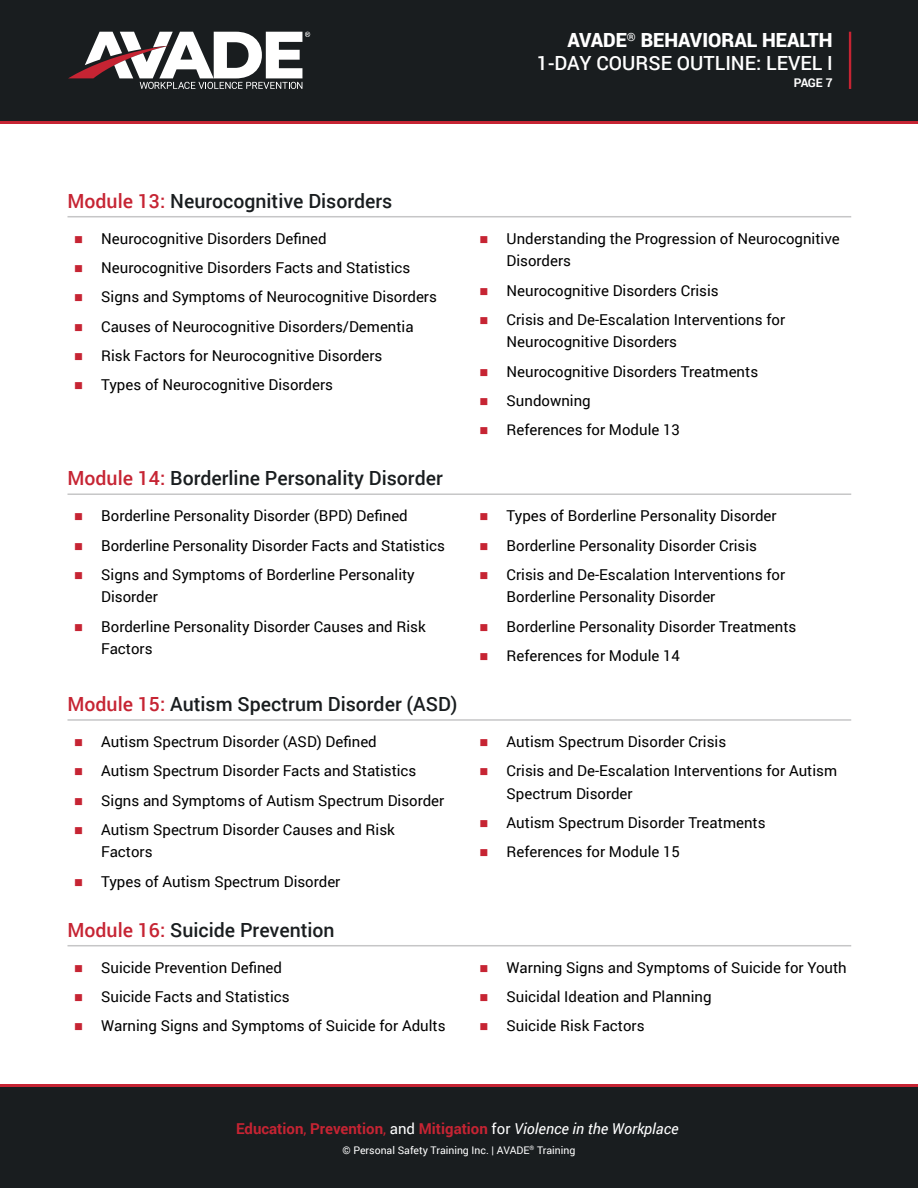
<style>
.page{position:relative;width:918px;height:1188px;background:#fff}
.page>*{position:absolute;margin:0;border:0;box-sizing:border-box;transform-origin:0 0}
.t1{font:500 19.5px "Roboto";color:#191d1f}
.t2{font:500 19.5px/22.5px "Roboto";color:#fff;text-align:right}
.t3{font:15px/22.5px "Roboto";color:#000}
.t4{font:700 15px "Roboto";color:#c62433}
.t5{font:700 12px "Roboto";color:#fff}
.t6{font:10.5px "Roboto";color:#fff}
.s1{font-weight:900}
.s2{color:#c62433}
.s3{font-weight:400}
.s4{font-weight:400;color:#fff}
.s5{font-weight:400;font-style:italic;color:#fff}
</style>
<div class="page">
<div style="left:0;top:10px;width:918px;height:114px;background:#c62433"></div>
<div style="left:0;top:0;width:918px;height:121px;background:#191d1f"></div>
<svg style="left:68px;top:32px;width:242px;height:57px"></svg>
<hr style="left:849px;top:32px;width:2px;height:57px;background:#c62433">
<div style="left:0;top:1084px;width:918px;height:62px;background:#c62433"></div>
<div style="left:0;top:1087px;width:918px;height:101px;background:#191d1f"></div>
<hr style="left:68px;top:216px;width:783px;height:1px;background:#c6c6c7">
<hr style="left:68px;top:493px;width:783px;height:2px;background:#c6c6c7">
<hr style="left:68px;top:719px;width:783px;height:2px;background:#c6c6c7">
<hr style="left:68px;top:945px;width:783px;height:1px;background:#c6c6c7">
<h1 class="t2" style="left:537px;top:28px;width:297px"><span class="s1">AVADE</span><sup>®</sup> <span class="s1">BEHAVIORAL HEALTH<br></span>1-DAY COURSE OUTLINE: LEVEL I</h1>
<p class="t5" style="left:794px;top:75px;width:40px">PAGE 7</p>
<h1 class="t1" style="left:68px;top:187px;width:326px"><span class="s2">Module 13:</span> Neurocognitive Disorders</h1>
<p class="t3" style="left:74px;top:227px;width:254px"><span class="s2">■</span> Neurocognitive Disorders Defined</p>
<p class="t3" style="left:74px;top:256px;width:338px"><span class="s2">■</span> Neurocognitive Disorders Facts and Statistics</p>
<p class="t3" style="left:74px;top:285px;width:364px"><span class="s2">■</span> Signs and Symptoms of Neurocognitive Disorders</p>
<p class="t3" style="left:74px;top:315px;width:341px"><span class="s2">■</span> Causes of Neurocognitive Disorders/Dementia</p>
<p class="t3" style="left:74px;top:344px;width:310px"><span class="s2">■</span> Risk Factors for Neurocognitive Disorders</p>
<p class="t3" style="left:74px;top:373px;width:260px"><span class="s2">■</span> Types of Neurocognitive Disorders</p>
<h1 class="t1" style="left:68px;top:465px;width:377px"><span class="s2">Module 14:</span> Borderline Personality Disorder</h1>
<p class="t3" style="left:74px;top:504px;width:335px"><span class="s2">■</span> Borderline Personality Disorder (BPD) Defined</p>
<p class="t3" style="left:74px;top:534px;width:372px"><span class="s2">■</span> Borderline Personality Disorder Facts and Statistics</p>
<p class="t3" style="left:101px;top:563px;width:315px;text-indent:-27px"><span class="s2">■</span> Signs and Symptoms of Borderline Personality<br>Disorder</p>
<p class="t3" style="left:101px;top:615px;width:326px;text-indent:-27px"><span class="s2">■</span> Borderline Personality Disorder Causes and Risk<br>Factors</p>
<h1 class="t1" style="left:68px;top:691px;width:392px"><span class="s2">Module 15:</span> Autism Spectrum Disorder (ASD)</h1>
<p class="t3" style="left:74px;top:730px;width:304px"><span class="s2">■</span> Autism Spectrum Disorder (ASD) Defined</p>
<p class="t3" style="left:74px;top:759px;width:344px"><span class="s2">■</span> Autism Spectrum Disorder Facts and Statistics</p>
<p class="t3" style="left:74px;top:789px;width:372px"><span class="s2">■</span> Signs and Symptoms of Autism Spectrum Disorder</p>
<p class="t3" style="left:101px;top:818px;width:295px;text-indent:-27px"><span class="s2">■</span> Autism Spectrum Disorder Causes and Risk<br>Factors</p>
<p class="t3" style="left:74px;top:870px;width:268px"><span class="s2">■</span> Types of Autism Spectrum Disorder</p>
<h1 class="t1" style="left:68px;top:916px;width:269px"><span class="s2">Module 16:</span> Suicide Prevention</h1>
<p class="t3" style="left:74px;top:956px;width:209px"><span class="s2">■</span> Suicide Prevention Defined</p>
<p class="t3" style="left:74px;top:985px;width:217px"><span class="s2">■</span> Suicide Facts and Statistics</p>
<p class="t3" style="left:74px;top:1014px;width:373px"><span class="s2">■</span> Warning Signs and Symptoms of Suicide for Adults</p>
<p class="t3" style="left:507px;top:227px;width:335px;text-indent:-27px"><span class="s2">■</span> Understanding the Progression of Neurocognitive<br>Disorders</p>
<p class="t3" style="left:480px;top:279px;width:241px"><span class="s2">■</span> Neurocognitive Disorders Crisis</p>
<p class="t3" style="left:507px;top:308px;width:280px;text-indent:-27px"><span class="s2">■</span> Crisis and De-Escalation Interventions for<br>Neurocognitive Disorders</p>
<p class="t3" style="left:480px;top:360px;width:280px"><span class="s2">■</span> Neurocognitive Disorders Treatments</p>
<p class="t3" style="left:480px;top:389px;width:113px"><span class="s2">■</span> Sundowning</p>
<p class="t3" style="left:480px;top:418px;width:202px"><span class="s2">■</span> References for Module 13</p>
<p class="t3" style="left:480px;top:504px;width:299px"><span class="s2">■</span> Types of Borderline Personality Disorder</p>
<p class="t3" style="left:480px;top:534px;width:279px"><span class="s2">■</span> Borderline Personality Disorder Crisis</p>
<p class="t3" style="left:507px;top:563px;width:280px;text-indent:-27px"><span class="s2">■</span> Crisis and De-Escalation Interventions for<br>Borderline Personality Disorder</p>
<p class="t3" style="left:480px;top:615px;width:318px"><span class="s2">■</span> Borderline Personality Disorder Treatments</p>
<p class="t3" style="left:480px;top:644px;width:202px"><span class="s2">■</span> References for Module 14</p>
<p class="t3" style="left:480px;top:730px;width:248px"><span class="s2">■</span> Autism Spectrum Disorder Crisis</p>
<p class="t3" style="left:507px;top:759px;width:332px;text-indent:-27px"><span class="s2">■</span> Crisis and De-Escalation Interventions for Autism<br>Spectrum Disorder</p>
<p class="t3" style="left:480px;top:811px;width:288px"><span class="s2">■</span> Autism Spectrum Disorder Treatments</p>
<p class="t3" style="left:480px;top:840px;width:202px"><span class="s2">■</span> References for Module 15</p>
<p class="t3" style="left:480px;top:956px;width:369px"><span class="s2">■</span> Warning Signs and Symptoms of Suicide for Youth</p>
<p class="t3" style="left:480px;top:985px;width:233px"><span class="s2">■</span> Suicidal Ideation and Planning</p>
<p class="t3" style="left:480px;top:1014px;width:166px"><span class="s2">■</span> Suicide Risk Factors</p>
<p class="t4" style="left:236px;top:1118px;width:444px">Education<span class="s3">,</span> Prevention<span class="s3">,</span> <span class="s4">and</span> Mitigation <span class="s4">for</span> <span class="s5">Violence in the Workplace</span></p>
<p class="t6" style="left:343px;top:1143px;width:234px">© Personal Safety Training Inc. | AVADE<sup>®</sup> Training</p>
</div>
